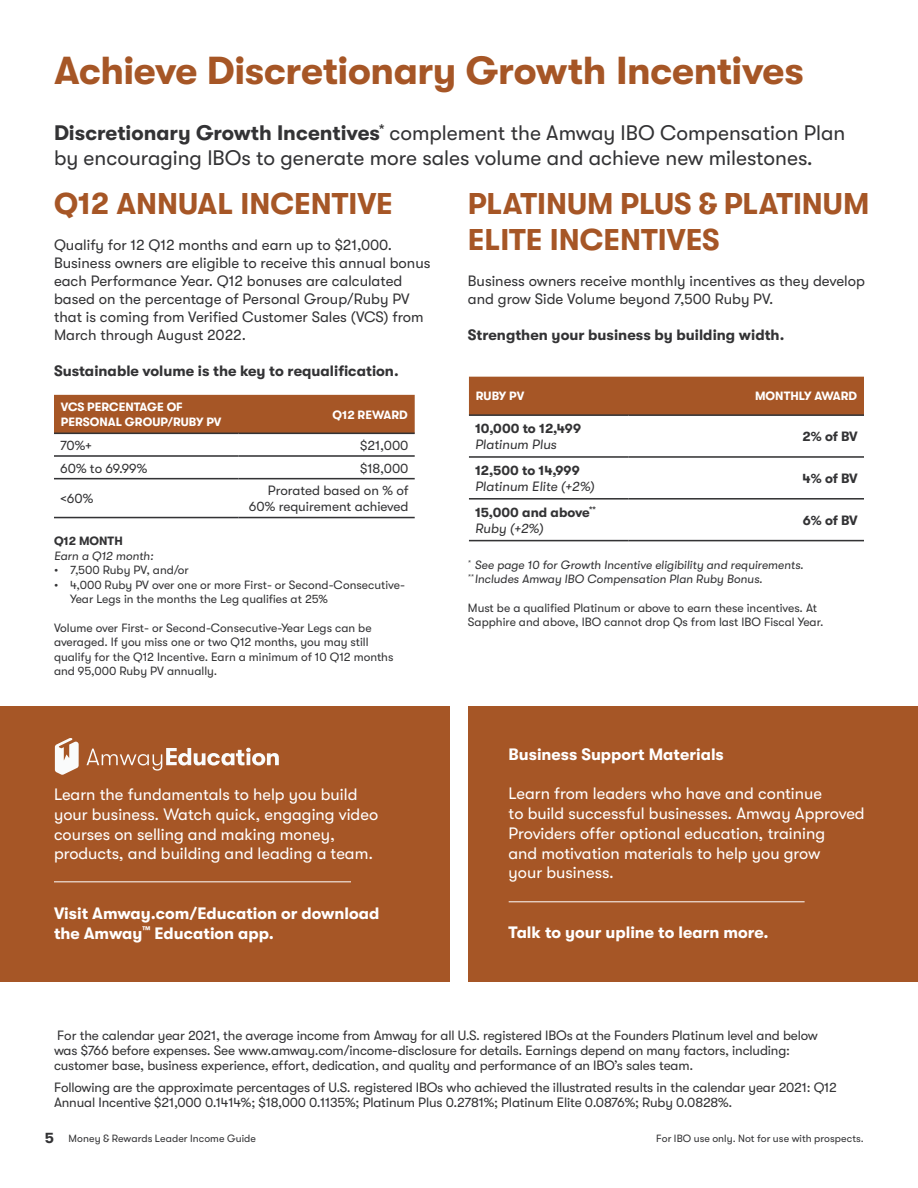
<style>
.page{position:relative;width:918px;height:1188px;background:#fff}
.page>*{position:absolute;margin:0;border:0;box-sizing:border-box;transform-origin:0 0}
.t1{font:700 39px "GT Walsheim";letter-spacing:-.01em;color:#a65626}
.t2{font:700 30px/36px "GT Walsheim";color:#a65626}
.t3{font:21px/25.2px "GT Walsheim";color:#333335}
.t4{font:16.5px/19.8px "GT Walsheim";color:#fff}
.t5{font:700 16.5px/19.8px "GT Walsheim";color:#fff}
.t6{font:15px/18px "GT Walsheim";color:#333335}
.t7{font:700 15px "GT Walsheim";color:#333335}
.t8{font:13.5px/15px "GT Walsheim";letter-spacing:-.01em;color:#333335}
.t9{font:700 13.5px/16.2px "GT Walsheim";color:#333335}
.t10{font:italic 13.5px "GT Walsheim";color:#333335}
.t11{font:12px/14.4px "GT Walsheim";color:#333335}
.t12{font:italic 12px/14.4px "GT Walsheim";color:#333335}
.t13{font:700 12px/15.5px "GT Walsheim";color:#fff}
.t14{font:700 12px "GT Walsheim";color:#333335}
.t15{font:10.5px "GT Walsheim";letter-spacing:.005em;color:#333335}
.s1{font-weight:700}
.s2{font-weight:400;font-style:italic}
.s3{font-weight:700;font-size:15px}
</style>
<div class="page">
<div style="left:469px;top:377px;width:395px;height:37px;background:#a65626"></div>
<hr style="left:469px;top:414px;width:160px;height:2px;background:#333335">
<hr style="left:629px;top:414px;width:235px;height:2px;background:#333335">
<hr style="left:469px;top:456px;width:160px;height:2px;background:#333335">
<hr style="left:629px;top:456px;width:235px;height:2px;background:#333335">
<hr style="left:469px;top:498px;width:160px;height:2px;background:#333335">
<hr style="left:629px;top:498px;width:235px;height:2px;background:#333335">
<hr style="left:469px;top:540px;width:160px;height:1px;background:#333335">
<hr style="left:629px;top:540px;width:235px;height:1px;background:#333335">
<div style="left:54px;top:395px;width:361px;height:38px;background:#a65626"></div>
<hr style="left:54px;top:433px;width:185px;height:1px;background:#333335">
<hr style="left:239px;top:433px;width:176px;height:1px;background:#333335">
<hr style="left:54px;top:455px;width:185px;height:2px;background:#333335">
<hr style="left:239px;top:455px;width:176px;height:2px;background:#333335">
<hr style="left:54px;top:478px;width:185px;height:1px;background:#333335">
<hr style="left:239px;top:478px;width:176px;height:1px;background:#333335">
<hr style="left:54px;top:517px;width:185px;height:1px;background:#333335">
<hr style="left:239px;top:517px;width:176px;height:1px;background:#333335">
<div style="left:0;top:706px;width:450px;height:276px;background:#a65626"></div>
<div style="left:468px;top:706px;width:450px;height:276px;background:#a65626"></div>
<svg style="left:87px;top:748px;width:192px;height:23px"></svg>
<svg style="left:55px;top:738px;width:24px;height:37px"></svg>
<hr style="left:54px;top:881px;width:297px;height:1px;background:#fff">
<hr style="left:509px;top:901px;width:296px;height:1px;background:#fff">
<h1 class="t1" style="left:54px;top:49px;width:751px">Achieve Discretionary Growth Incentives</h1>
<h3 class="t3" style="left:54px;top:120px;width:793px"><span class="s1">Discretionary Growth Incentives</span><sup>*</sup> complement the Amway IBO Compensation Plan by encouraging IBOs to generate more sales volume and achieve new milestones.</h3>
<h2 class="t2" style="left:54px;top:186px;width:340px">Q12 ANNUAL INCENTIVE</h2>
<p class="t6" style="left:54px;top:236px;width:378px">Qualify for 12 Q12 months and earn up to $21,000.<br>Business owners are eligible to receive this annual bonus each Performance Year. Q12 bonuses are calculated based on the percentage of Personal Group/Ruby PV that is coming from Verified Customer Sales (VCS) from March through August 2022.</p>
<p class="t7" style="left:54px;top:362px;width:346px">Sustainable volume is the key to requalification.</p>
<p class="t13" style="left:61px;top:399px;width:162px">VCS PERCENTAGE OF<br>PERSONAL GROUP/RUBY PV</p>
<p class="t13" style="left:333px;top:407px;width:77px">Q12 REWARD</p>
<p class="t8" style="left:60px;top:438px;width:33px">70%+</p>
<p class="t8" style="left:360px;top:438px;width:50px">$21,000</p>
<p class="t8" style="left:60px;top:460px;width:89px">60% to 69.99%</p>
<p class="t8" style="left:360px;top:460px;width:50px">$18,000</p>
<p class="t8" style="left:60px;top:491px;width:35px">&lt;60%</p>
<p class="t8" style="left:249px;top:483px;width:161px;line-height:16.2px;text-align:right">Prorated based on % of<br>60% requirement achieved</p>
<p class="t14" style="left:54px;top:535px;width:70px">Q12 MONTH</p>
<p class="t12" style="left:54px;top:549px;width:101px">Earn a Q12 month:</p>
<p class="t11" style="left:54px;top:563px;width:136px">• 7,500 Ruby PV, and/or</p>
<p class="t11" style="left:70px;top:577px;width:336px;text-indent:-16px">• 4,000 Ruby PV over one or more First- or Second-Consecutive-<br>Year Legs in the months the Leg qualifies at 25%</p>
<p class="t11" style="left:54px;top:621px;width:341px">Volume over First- or Second-Consecutive-Year Legs can be averaged. If you miss one or two Q12 months, you may still qualify for the Q12 Incentive. Earn a minimum of 10 Q12 months and 95,000 Ruby PV annually.</p>
<p class="t4" style="left:54px;top:785px;width:326px">Learn the fundamentals to help you build your business. Watch quick, engaging video courses on selling and making money, products, and building and leading a team.</p>
<p class="t5" style="left:54px;top:903px;width:327px">Visit Amway.com/Education or download the Amway<sup>™</sup> Education app.</p>
<h2 class="t2" style="left:468px;top:186px;width:403px">PLATINUM PLUS &amp; PLATINUM<br>ELITE INCENTIVES</h2>
<p class="t6" style="left:468px;top:272px;width:399px">Business owners receive monthly incentives as they develop and grow Side Volume beyond 7,500 Ruby PV.</p>
<p class="t7" style="left:468px;top:326px;width:318px">Strengthen your business by building width.</p>
<p class="t13" style="left:476px;top:389px;width:50px">RUBY PV</p>
<p class="t13" style="left:755px;top:389px;width:103px">MONTHLY AWARD</p>
<p class="t9" style="left:475px;top:420px;width:107px">10,000 to 12,499</p>
<p class="t10" style="left:475px;top:437px;width:83px">Platinum Plus</p>
<p class="t9" style="left:803px;top:428px;width:57px">2% of BV</p>
<p class="t9" style="left:475px;top:462px;width:106px">12,500 to 14,999</p>
<p class="t10" style="left:475px;top:479px;width:121px">Platinum Elite (+2%)</p>
<p class="t9" style="left:803px;top:470px;width:57px">4% of BV</p>
<p class="t9" style="left:475px;top:504px;width:122px">15,000 and above<sup>**<br></sup><span class="s2">Ruby (+2%)</span></p>
<p class="t9" style="left:803px;top:512px;width:57px">6% of BV</p>
<p class="t12" style="left:468px;top:558px;width:337px"><sup>*</sup> See page 10 for Growth Incentive eligibility and requirements. <sup>**</sup> Includes Amway IBO Compensation Plan Ruby Bonus.</p>
<p class="t11" style="left:468px;top:601px;width:357px">Must be a qualified Platinum or above to earn these incentives. At<br>Sapphire and above, IBO cannot drop Qs from last IBO Fiscal Year.</p>
<p class="t5" style="left:509px;top:744px;width:217px">Business Support Materials</p>
<p class="t4" style="left:509px;top:784px;width:358px">Learn from leaders who have and continue<br>to build successful businesses. Amway Approved Providers offer optional education, training<br>and motivation materials to help you grow<br>your business.</p>
<p class="t5" style="left:509px;top:922px;width:262px">Talk to your upline to learn more.</p>
<p class="t8" style="left:54px;top:1028px;width:765px">For the calendar year 2021, the average income from Amway for all U.S. registered IBOs at the Founders Platinum level and below was $766 before expenses. See www.amway.com/income-disclosure for details. Earnings depend on many factors, including: customer base, business experience, effort, dedication, and quality and performance of an IBO’s sales team.</p>
<p class="t8" style="left:54px;top:1080px;width:784px">Following are the approximate percentages of U.S. registered IBOs who achieved the illustrated results in the calendar year 2021: Q12<br>Annual Incentive $21,000 0.1414%; $18,000 0.1135%; Platinum Plus 0.2781%; Platinum Elite 0.0876%; Ruby 0.0828%.</p>
<p class="t15" style="left:45px;top:1133px;width:213px"><span class="s3">5</span> Money &amp; Rewards Leader Income Guide</p>
<p class="t15" style="left:656px;top:1133px;width:209px">For IBO use only. Not for use with prospects.</p>
</div>
